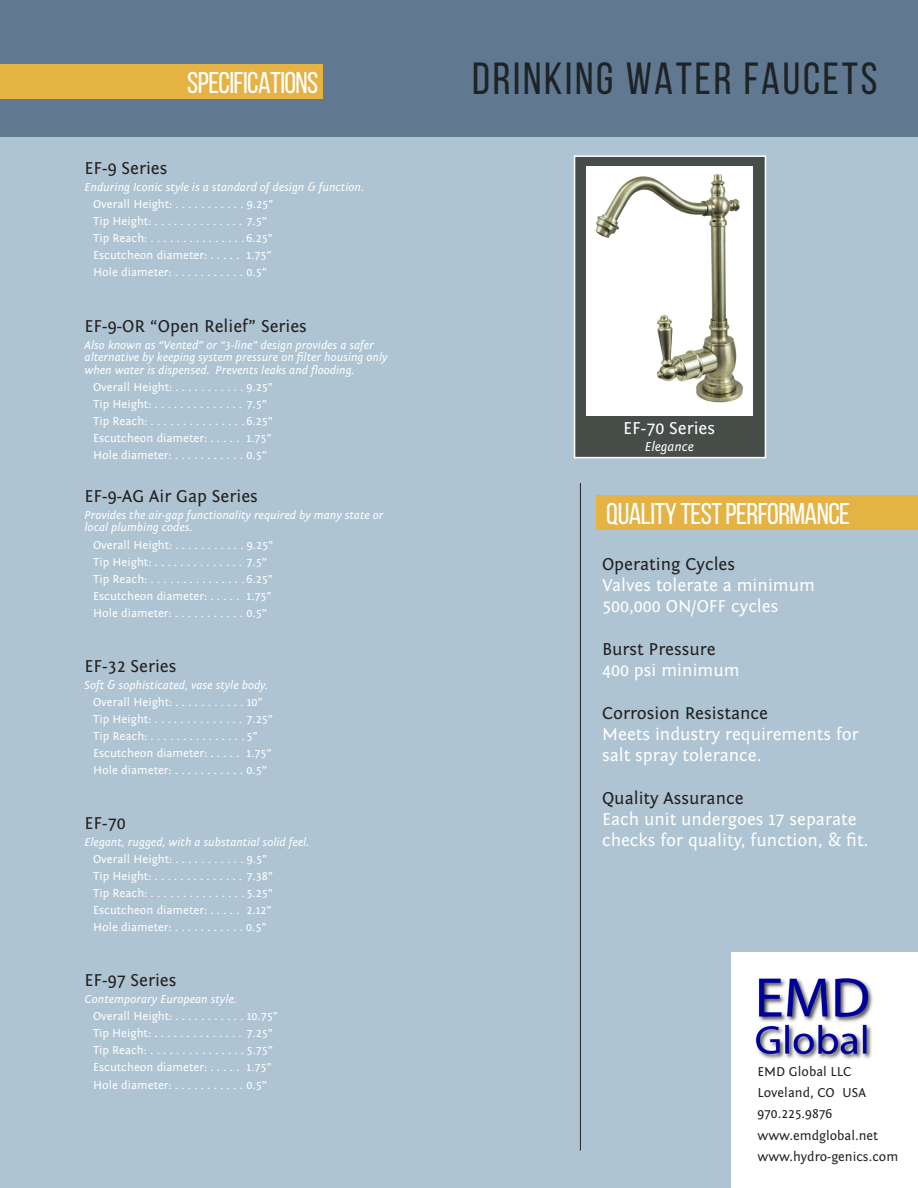
<style>
.page{position:relative;width:918px;height:1188px;background:#fff}
.page>*{position:absolute;margin:0;border:0;box-sizing:border-box;transform-origin:0 0}
.Car_name{font:45px "Bebas Neue";letter-spacing:.06em;color:#1e2326}
.Tech_data_title{font:30px "Bebas Neue";letter-spacing:-.02em;color:#fff}
.Normal_text_left{font:18px/21.3px "Fontin Sans";color:#fff}
.Normal_text_left-2{font:18px "Fontin Sans";color:#231f20}
.Normal_text_left-3{font:13.5px "Fontin Sans";color:#231f20}
.Normal_text_left-4{font:italic 13.5px "Fontin Sans";color:#fff}
.Normal_text_left-5{font:12px "Fontin Sans";color:#fff}
.Normal_text_left-6{font:italic 12px/12.8px "Fontin Sans";color:#fff}
</style>
<div class="page">
<div style="left:0;top:127px;width:918px;height:1061px;background:#aec4d3"></div>
<div style="left:0;top:0;width:918px;height:137px;background:#607991"></div>
<div style="left:0;top:65px;width:323px;height:34px;background:#e5b244"></div>
<div style="left:597px;top:496px;width:321px;height:34px;background:#e5b244"></div>
<hr style="left:580px;top:483px;width:1px;height:668px;background:#231f20">
<div style="left:574px;top:155px;width:192px;height:303px;background:#474e4a;border:2px solid #fff"></div>
<img style="left:587px;top:167px;width:166px;height:249px">
<div style="left:732px;top:953px;width:186px;height:235px;background:#fff"></div>
<img style="left:755px;top:978px;width:118px;height:81px">
<p class="Tech_data_title" style="left:187px;top:66px;width:133px">SPECIFICATIONS</p>
<p class="Car_name" style="left:472px;top:54px;width:407px">DRINKING WATER FAUCETS</p>
<p class="Normal_text_left-2" style="left:85px;top:159px;width:84px">EF-9 Series</p>
<p class="Normal_text_left-6" style="left:85px;top:181px;width:281px">Enduring Iconic style is a standard of design &amp; function.</p>
<p class="Normal_text_left-5" style="left:93px;top:198px;width:182px">Overall Height: . . . . . . . . . . . 9.25”</p>
<p class="Normal_text_left-5" style="left:93px;top:215px;width:176px">Tip Height: . . . . . . . . . . . . . . 7.5”</p>
<p class="Normal_text_left-5" style="left:93px;top:232px;width:182px">Tip Reach: . . . . . . . . . . . . . . . 6.25”</p>
<p class="Normal_text_left-5" style="left:93px;top:249px;width:180px">Escutcheon diameter: . . . . . 1.75”</p>
<p class="Normal_text_left-5" style="left:93px;top:266px;width:176px">Hole diameter: . . . . . . . . . . . 0.5”</p>
<p class="Normal_text_left-2" style="left:85px;top:316px;width:224px">EF-9-OR “Open Relief” Series</p>
<p class="Normal_text_left-6" style="left:85px;top:339px;width:304px">Also known as “Vented” or “3-line” design provides a safer alternative by keeping system pressure on filter housing only when water is dispensed. Prevents leaks and flooding.</p>
<p class="Normal_text_left-5" style="left:93px;top:381px;width:182px">Overall Height: . . . . . . . . . . . 9.25”</p>
<p class="Normal_text_left-5" style="left:93px;top:398px;width:176px">Tip Height: . . . . . . . . . . . . . . 7.5”</p>
<p class="Normal_text_left-5" style="left:93px;top:415px;width:182px">Tip Reach: . . . . . . . . . . . . . . . 6.25”</p>
<p class="Normal_text_left-5" style="left:93px;top:432px;width:180px">Escutcheon diameter: . . . . . 1.75”</p>
<p class="Normal_text_left-5" style="left:93px;top:449px;width:176px">Hole diameter: . . . . . . . . . . . 0.5”</p>
<p class="Normal_text_left-2" style="left:85px;top:486px;width:175px">EF-9-AG Air Gap Series</p>
<p class="Normal_text_left-6" style="left:85px;top:509px;width:301px">Provides the air-gap functionality required by many state or local plumbing codes.</p>
<p class="Normal_text_left-5" style="left:93px;top:538px;width:182px">Overall Height: . . . . . . . . . . . 9.25”</p>
<p class="Normal_text_left-5" style="left:93px;top:555px;width:176px">Tip Height: . . . . . . . . . . . . . . 7.5”</p>
<p class="Normal_text_left-5" style="left:93px;top:572px;width:182px">Tip Reach: . . . . . . . . . . . . . . . 6.25”</p>
<p class="Normal_text_left-5" style="left:93px;top:589px;width:180px">Escutcheon diameter: . . . . . 1.75”</p>
<p class="Normal_text_left-5" style="left:93px;top:606px;width:176px">Hole diameter: . . . . . . . . . . . 0.5”</p>
<p class="Normal_text_left-2" style="left:85px;top:656px;width:93px">EF-32 Series</p>
<p class="Normal_text_left-6" style="left:85px;top:679px;width:185px">Soft &amp; sophisticated, vase style body.</p>
<p class="Normal_text_left-5" style="left:93px;top:695px;width:171px">Overall Height: . . . . . . . . . . . 10”</p>
<p class="Normal_text_left-5" style="left:93px;top:712px;width:182px">Tip Height: . . . . . . . . . . . . . . 7.25”</p>
<p class="Normal_text_left-5" style="left:93px;top:729px;width:166px">Tip Reach: . . . . . . . . . . . . . . . 5”</p>
<p class="Normal_text_left-5" style="left:93px;top:746px;width:180px">Escutcheon diameter: . . . . . 1.75”</p>
<p class="Normal_text_left-5" style="left:93px;top:763px;width:176px">Hole diameter: . . . . . . . . . . . 0.5”</p>
<p class="Normal_text_left-2" style="left:85px;top:813px;width:43px">EF-70</p>
<p class="Normal_text_left-6" style="left:85px;top:836px;width:226px">Elegant, rugged, with a substantial solid feel.</p>
<p class="Normal_text_left-5" style="left:93px;top:853px;width:176px">Overall Height: . . . . . . . . . . . 9.5”</p>
<p class="Normal_text_left-5" style="left:93px;top:870px;width:182px">Tip Height: . . . . . . . . . . . . . . 7.38”</p>
<p class="Normal_text_left-5" style="left:93px;top:887px;width:182px">Tip Reach: . . . . . . . . . . . . . . . 5.25”</p>
<p class="Normal_text_left-5" style="left:93px;top:904px;width:180px">Escutcheon diameter: . . . . . 2.12”</p>
<p class="Normal_text_left-5" style="left:93px;top:921px;width:175px">Hole diameter: . . . . . . . . . . . 0.5”</p>
<p class="Normal_text_left-2" style="left:85px;top:971px;width:93px">EF-97 Series</p>
<p class="Normal_text_left-6" style="left:85px;top:993px;width:154px">Contemporary European style.</p>
<p class="Normal_text_left-5" style="left:93px;top:1010px;width:187px">Overall Height: . . . . . . . . . . . 10.75”</p>
<p class="Normal_text_left-5" style="left:93px;top:1027px;width:182px">Tip Height: . . . . . . . . . . . . . . 7.25”</p>
<p class="Normal_text_left-5" style="left:93px;top:1044px;width:182px">Tip Reach: . . . . . . . . . . . . . . . 5.75”</p>
<p class="Normal_text_left-5" style="left:93px;top:1061px;width:180px">Escutcheon diameter: . . . . . 1.75”</p>
<p class="Normal_text_left-5" style="left:93px;top:1078px;width:176px">Hole diameter: . . . . . . . . . . . 0.5”</p>
<p class="Normal_text_left" style="left:623px;top:417px;width:93px">EF-70 Series</p>
<p class="Normal_text_left-4" style="left:645px;top:439px;width:51px">Elegance</p>
<p class="Tech_data_title" style="left:606px;top:497px;width:245px">QUALITY TEST PERFORMANCE</p>
<p class="Normal_text_left-2" style="left:602px;top:554px;width:135px">Operating Cycles</p>
<p class="Normal_text_left" style="left:602px;top:575px;width:215px">Valves tolerate a minimum<br>500,000 ON/OFF cycles</p>
<p class="Normal_text_left-2" style="left:602px;top:639px;width:115px">Burst Pressure</p>
<p class="Normal_text_left" style="left:602px;top:660px;width:139px">400 psi minimum</p>
<p class="Normal_text_left-2" style="left:602px;top:703px;width:168px">Corrosion Resistance</p>
<p class="Normal_text_left" style="left:602px;top:724px;width:258px">Meets industry requirements for salt spray tolerance.</p>
<p class="Normal_text_left-2" style="left:602px;top:788px;width:143px">Quality Assurance</p>
<p class="Normal_text_left" style="left:602px;top:809px;width:268px">Each unit undergoes 17 separate checks for quality, function, &amp; fit.</p>
<p class="Normal_text_left-3" style="left:757px;top:1064px;width:96px">EMD Global LLC</p>
<p class="Normal_text_left-3" style="left:757px;top:1085px;width:110px">Loveland, CO USA</p>
<p class="Normal_text_left-3" style="left:757px;top:1106px;width:76px">970.225.9876</p>
<p class="Normal_text_left-3" style="left:757px;top:1128px;width:122px">www.emdglobal.net</p>
<p class="Normal_text_left-3" style="left:757px;top:1149px;width:142px">www.hydro-genics.com</p>
</div>
